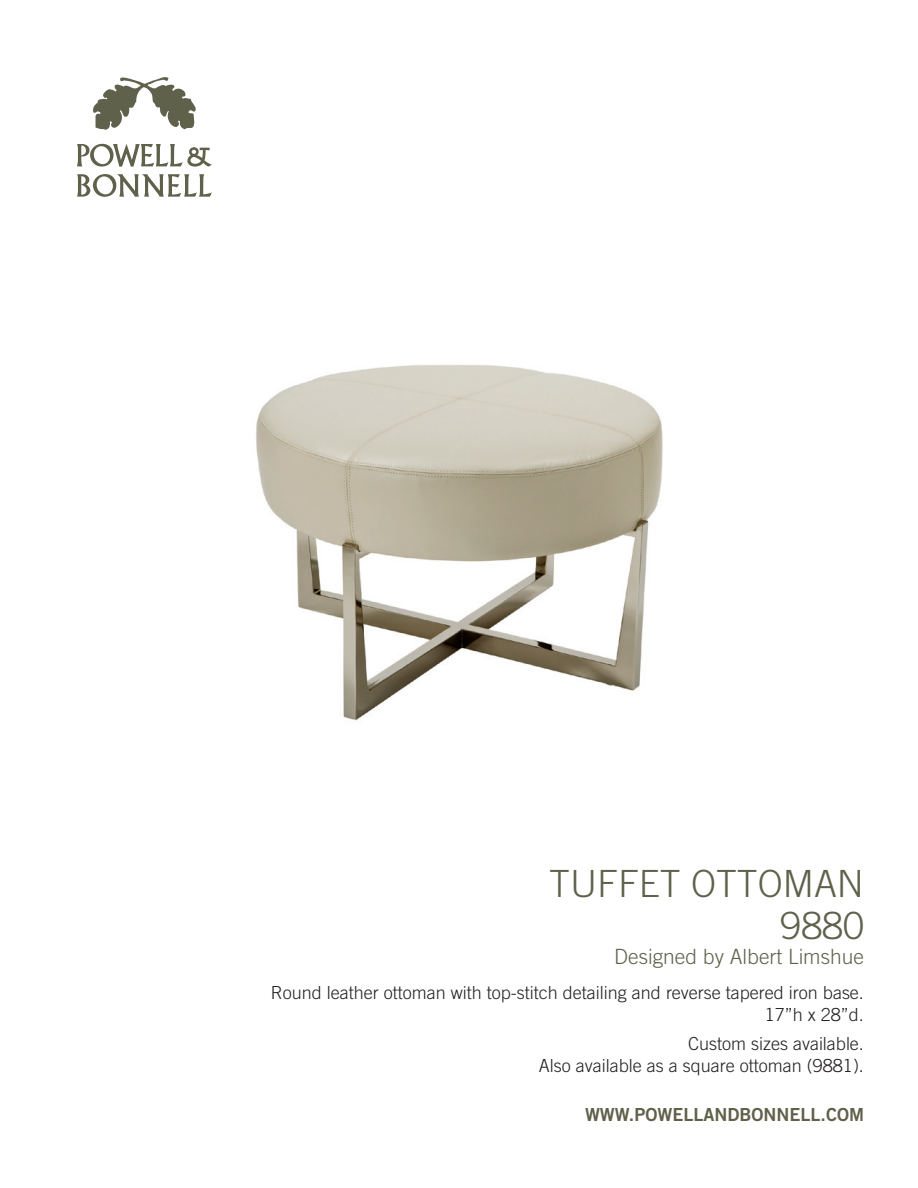
<style>
.page{position:relative;width:918px;height:1188px;background:#fff}
.page>*{position:absolute;margin:0;border:0;box-sizing:border-box;transform-origin:0 0}
.t1{font:300 37.5px "Trade Gothic";color:#60614b}
.product{font:300 21px "Trade Gothic";color:#60614b}
.measurement_etc{font:300 18px "Trade Gothic";color:#231f20}
.URL{font:18px "Trade Gothic Bold Two";color:#60614b}
</style>
<div class="page">
<img style="left:256px;top:365px;width:407px;height:356px">
<svg style="left:93px;top:77px;width:103px;height:53px"></svg>
<svg style="left:77px;top:144px;width:135px;height:23px"></svg>
<svg style="left:77px;top:174px;width:135px;height:23px"></svg>
<p class="t1" style="left:549px;top:861px;width:316px">TUFFET OTTOMAN</p>
<p class="t1" style="left:781px;top:903px;width:85px">9880</p>
<p class="product" style="left:614px;top:944px;width:251px">Designed by Albert Limshue</p>
<p class="measurement_etc" style="left:271px;top:982px;width:595px">Round leather ottoman with top-stitch detailing and reverse tapered iron base.</p>
<p class="measurement_etc" style="left:765px;top:1004px;width:101px">17”h x 28”d.</p>
<p class="measurement_etc" style="left:688px;top:1033px;width:177px">Custom sizes available.</p>
<p class="measurement_etc" style="left:539px;top:1055px;width:327px">Also available as a square ottoman (9881).</p>
<p class="URL" style="left:585px;top:1103px;width:280px">WWW.POWELLANDBONNELL.COM</p>
</div>
